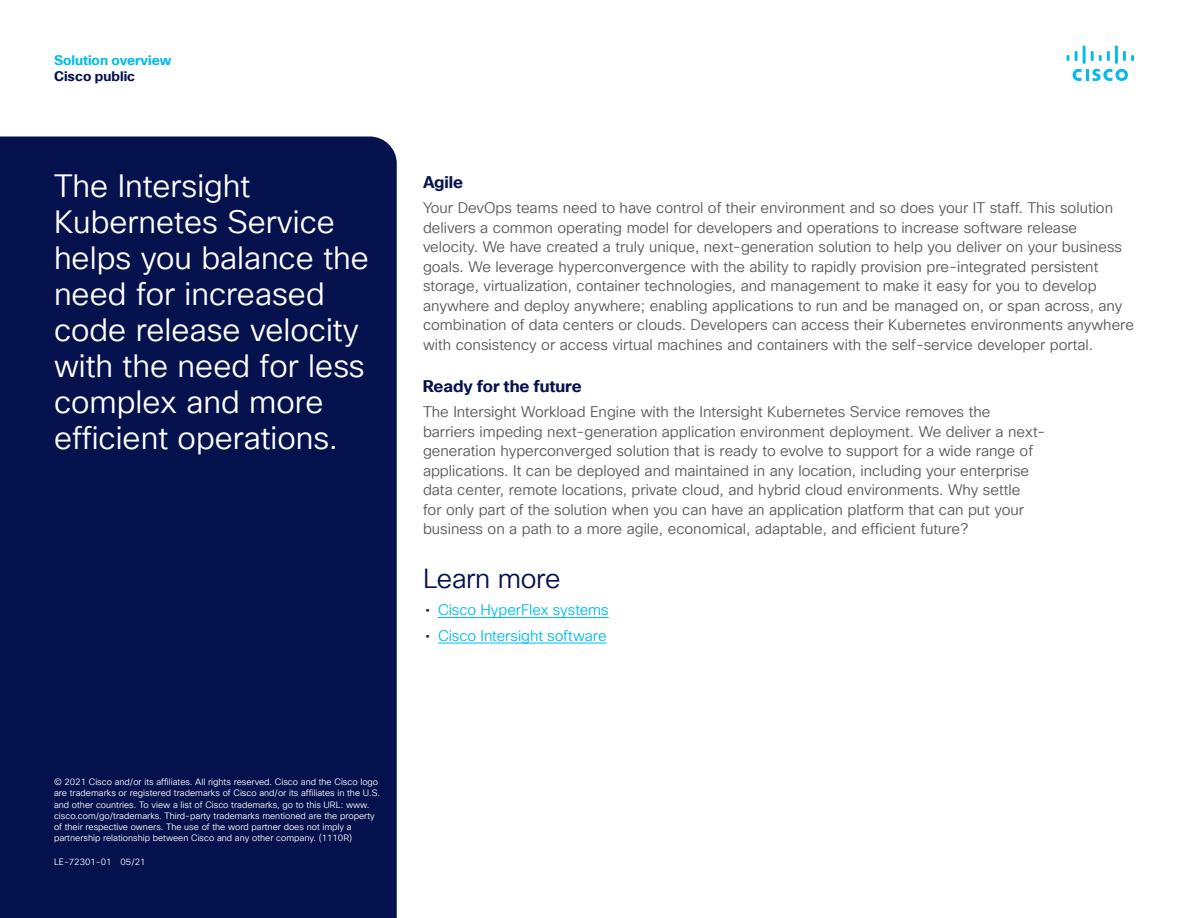
<style>
.page{position:relative;width:1188px;height:918px;background:#fff}
.page>*{position:absolute;margin:0;border:0;box-sizing:border-box;transform-origin:0 0}
.Sidebar_Body_White_L{font:31.5px/36px "Cisco Sans TT Light";color:#fff}
.Subhead2_midnight_bl{font:27px "Cisco Sans TT Light";letter-spacing:-.015em;color:#05124d}
.Subhead3_Midnight_bl{font:700 16.5px "Cisco Sans TT";letter-spacing:-.005em;color:#05124d}
.Body{font:15px/19.5px "Cisco Sans TT Light";color:#57585a}
.t1{font:15px "Cisco Sans TT Light";letter-spacing:-.005em;color:#01bcec}
.t2{font:700 13.5px "Cisco Sans TT";color:#01bcec}
.t3{font:700 13.5px "Cisco Sans TT";color:#05124d}
.Footer_white{font:9px/11.2px "Cisco Sans TT Light";color:#fff}
.s1{font-family:"Cisco Sans TT";color:#05124d}
</style>
<div class="page">
<svg style="left:1073px;top:69px;width:55px;height:12px"></svg>
<svg style="left:1067px;top:55px;width:2px;height:6px"></svg>
<svg style="left:1075px;top:51px;width:3px;height:10px"></svg>
<hr style="left:1083px;top:45px;width:3px;height:19px;background:#01bcec">
<svg style="left:1091px;top:51px;width:19px;height:10px"></svg>
<hr style="left:1115px;top:45px;width:3px;height:19px;background:#01bcec">
<svg style="left:1123px;top:51px;width:11px;height:10px"></svg>
<div style="left:0;top:136px;width:397px;height:782px;background:#05124d"></div>
<hr style="left:438px;top:617px;width:171px;height:1px;background:#01bcec">
<hr style="left:438px;top:643px;width:169px;height:1px;background:#01bcec">
<p class="t2" style="left:54px;top:51px;width:119px">Solution overview</p>
<p class="t3" style="left:54px;top:67px;width:83px">Cisco public</p>
<p class="Sidebar_Body_White_L" style="left:54px;top:169px;width:317px">The Intersight<br>Kubernetes Service helps you balance the need for increased code release velocity with the need for less complex and more efficient operations.</p>
<p class="Subhead3_Midnight_bl" style="left:423px;top:171px;width:42px">Agile</p>
<p class="Body" style="left:423px;top:199px;width:713px">Your DevOps teams need to have control of their environment and so does your IT staff. This solution delivers a common operating model for developers and operations to increase software release velocity. We have created a truly unique, next-generation solution to help you deliver on your business goals. We leverage hyperconvergence with the ability to rapidly provision pre-integrated persistent storage, virtualization, container technologies, and management to make it easy for you to develop anywhere and deploy anywhere; enabling applications to run and be managed on, or span across, any combination of data centers or clouds. Developers can access their Kubernetes environments anywhere with consistency or access virtual machines and containers with the self-service developer portal.</p>
<p class="Subhead3_Midnight_bl" style="left:423px;top:375px;width:160px">Ready for the future</p>
<p class="Body" style="left:423px;top:403px;width:624px">The Intersight Workload Engine with the Intersight Kubernetes Service removes the barriers impeding next-generation application environment deployment. We deliver a next&shy;generation hyperconverged solution that is ready to evolve to support for a wide range of applications. It can be deployed and maintained in any location, including your enterprise data center, remote locations, private cloud, and hybrid cloud environments. Why settle<br>for only part of the solution when you can have an application platform that can put your business on a path to a more agile, economical, adaptable, and efficient future?</p>
<p class="Subhead2_midnight_bl" style="left:423px;top:561px;width:139px">Learn more</p>
<p class="t1" style="left:425px;top:600px;width:185px"><span class="s1">•</span> Cisco HyperFlex systems</p>
<p class="t1" style="left:425px;top:626px;width:183px"><span class="s1">•</span> Cisco Intersight software</p>
<p class="Footer_white" style="left:54px;top:777px;width:328px">© 2021 Cisco and/or its affiliates. All rights reserved. Cisco and the Cisco logo are trademarks or registered trademarks of Cisco and/or its affiliates in the U.S. and other countries. To view a list of Cisco trademarks, go to this URL: www. cisco.com/go/trademarks. Third-party trademarks mentioned are the property of their respective owners. The use of the word partner does not imply a partnership relationship between Cisco and any other company. (1110R)</p>
<p class="Footer_white" style="left:54px;top:856px;width:93px">LE-72301-01 05/21</p>
</div>
